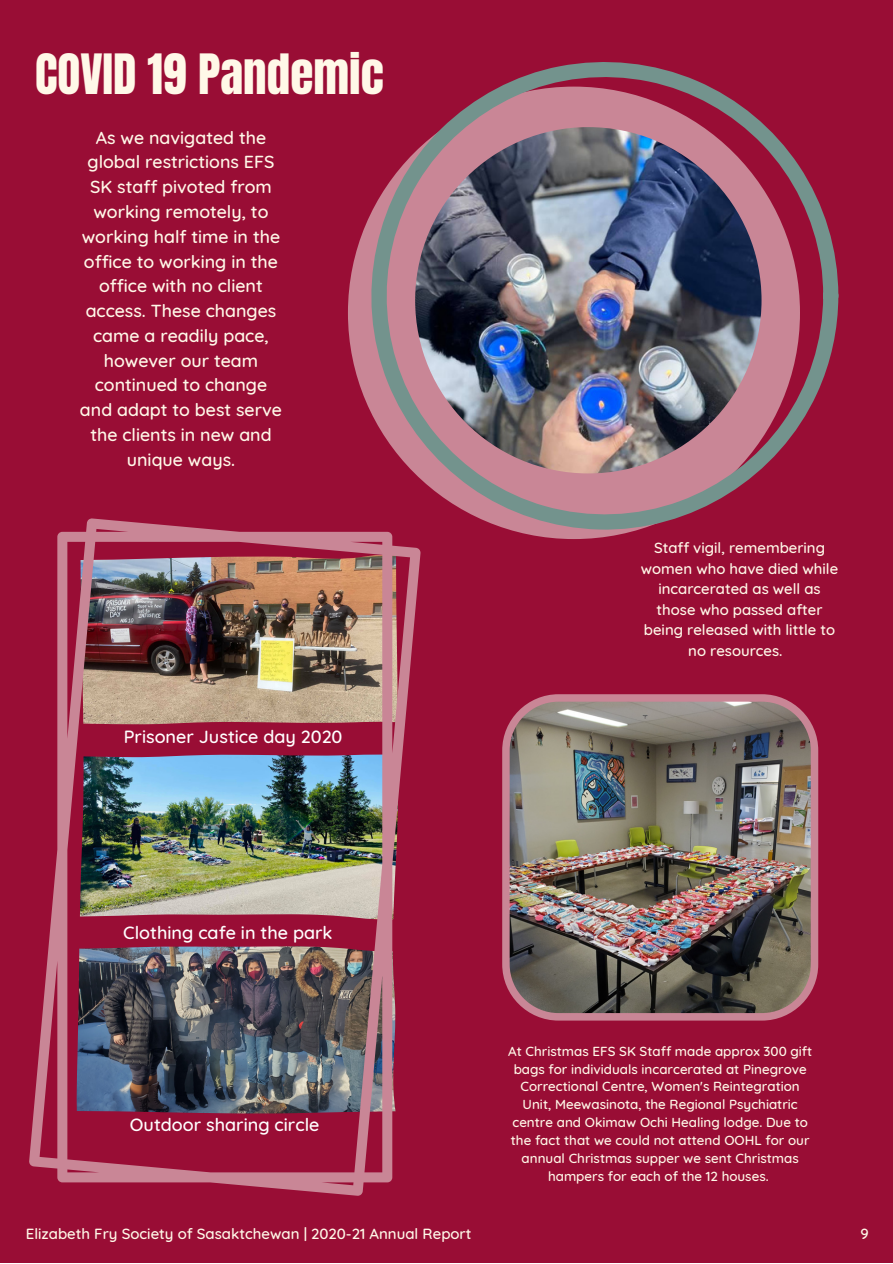
<style>
.page{position:relative;width:893px;height:1264px;background:#fff}
.page>*{position:absolute;margin:0;border:0;box-sizing:border-box;transform-origin:0 0}
.t1{font:47.25px "Anton";color:#fff8e8}
.t2{font:500 18px "Quicksand";color:#fff}
.t3{font:500 17.7px/24.8px "Quicksand";color:#fff8e8;text-align:center}
.t4{font:500 15px "Quicksand";color:#fff8e8}
.t5{font:500 14.85px/20.5px "Quicksand";color:#fff8e8;text-align:center}
.t6{font:500 13.35px/17.9px "Quicksand";color:#fff8e8;text-align:center}
</style>
<div class="page">
<div style="left:0;top:0;width:892px;height:1262px;background:#990d35"></div>
<img style="left:29px;top:518px;width:391px;height:677px">
<svg style="left:371px;top:62px;width:467px;height:468px"></svg>
<img style="left:415px;top:127px;width:346px;height:346px;border-radius:50%">
<img style="left:502px;top:694px;width:316px;height:326px">
<h1 class="t1" style="left:35px;top:40px;width:350px">COVID 19 Pandemic</h1>
<p class="t3" style="left:80px;top:125px;width:203px">As we navigated the global restrictions EFS<br>SK staff pivoted from working remotely, to working half time in the office to working in the office with no client access. These changes came a readily pace, however our team continued to change and adapt to best serve the clients in new and unique ways.</p>
<h2 class="t2" style="left:124px;top:725px;width:220px">Prisoner Justice day 2020</h2>
<h2 class="t2" style="left:123px;top:920px;width:211px">Clothing cafe in the park</h2>
<h2 class="t2" style="left:130px;top:1113px;width:191px">Outdoor sharing circle</h2>
<p class="t5" style="left:640px;top:537px;width:199px">Staff vigil, remembering women who have died while incarcerated as well as those who passed after being released with little to no resources.</p>
<p class="t6" style="left:508px;top:1041px;width:305px">At Christmas EFS SK Staff made approx 300 gift bags for individuals incarcerated at Pinegrove Correctional Centre, Women's Reintegration Unit, Meewasinota, the Regional Psychiatric centre and Okimaw Ochi Healing lodge. Due to the fact that we could not attend OOHL for our annual Christmas supper we sent Christmas hampers for each of the 12 houses.</p>
<p class="t4" style="left:26px;top:1223px;width:447px">Elizabeth Fry Society of Sasaktchewan | 2020-21 Annual Report</p>
<p class="t4" style="left:860px;top:1223px;width:10px">9</p>
</div>
